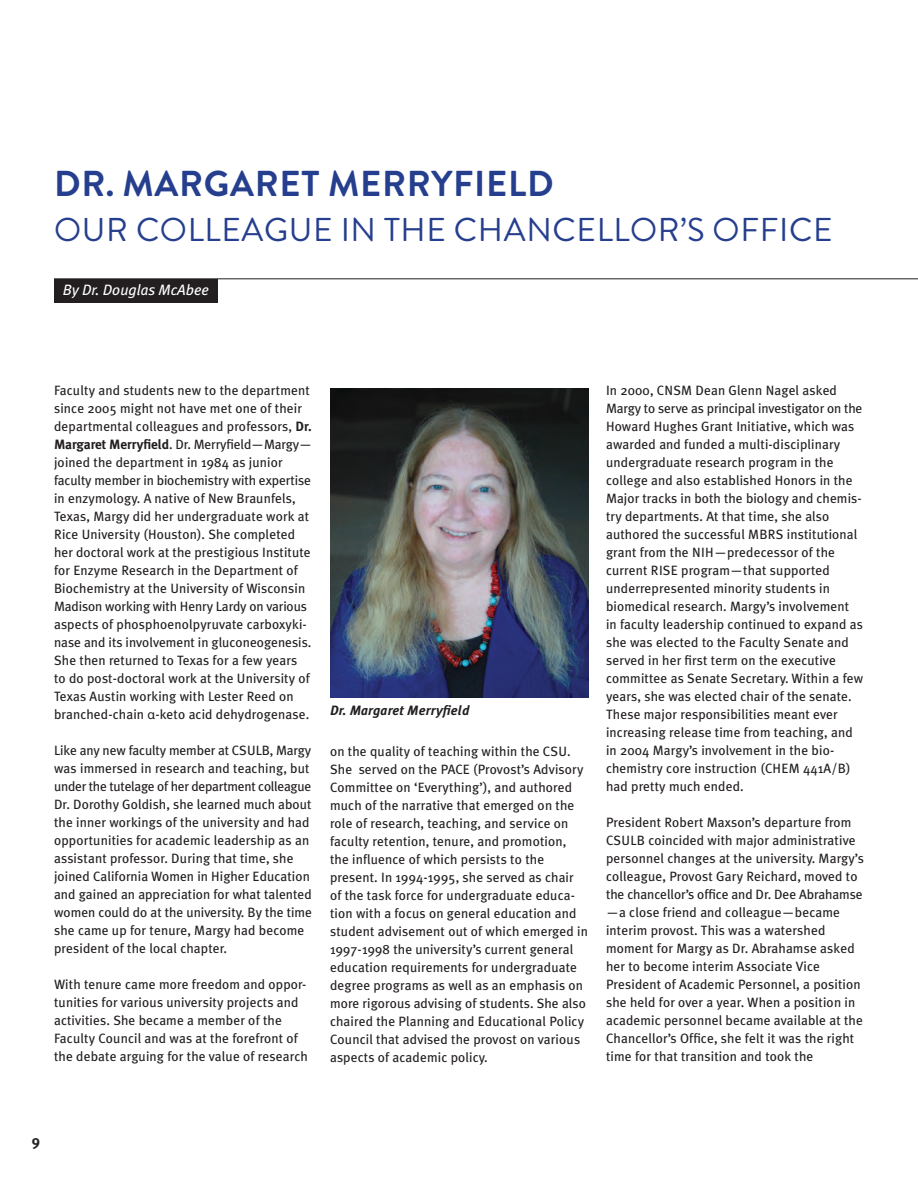
<style>
.page{position:relative;width:918px;height:1188px;background:#fff}
.page>*{position:absolute;margin:0;border:0;box-sizing:border-box;transform-origin:0 0}
.t1{font:700 36px "Brandon Grotesque";letter-spacing:.02em;color:#253f8e}
.t2{font:33px "Brandon Grotesque";letter-spacing:.02em;color:#253f8e}
.t3{font:italic 15px "Meta Plus";color:#fff}
.t4{font:700 15px "Meta Plus";color:#231f20}
.t5{font:13.5px/18px "Meta Plus";letter-spacing:.01em;color:#231f20}
.t6{font:italic 700 13.5px "Meta Plus";letter-spacing:.01em;color:#231f20}
.s1{font-weight:700}
</style>
<div class="page">
<img style="left:330px;top:389px;width:258px;height:308px">
<div style="left:54px;top:279px;width:164px;height:23px;background:#231f20"></div>
<hr style="left:54px;top:279px;width:864px;height:1px;background:#231f20">
<p class="t1" style="left:54px;top:158px;width:501px">DR. MARGARET MERRYFIELD</p>
<p class="t2" style="left:54px;top:207px;width:780px">OUR COLLEAGUE IN THE CHANCELLOR’S OFFICE</p>
<p class="t3" style="left:63px;top:281px;width:148px">By Dr. Douglas McAbee</p>
<p class="t5" style="left:54px;top:381px;width:260px">Faculty and students new to the department since 2005 might not have met one of their departmental colleagues and professors, <span class="s1">Dr.<br>Margaret Merryfield</span>. Dr. Merryfield—Margy— joined the department in 1984 as junior faculty member in biochemistry with expertise in enzymology. A native of New Braunfels, Texas, Margy did her undergraduate work at Rice University (Houston). She completed her doctoral work at the prestigious Institute for Enzyme Research in the Department of Biochemistry at the University of Wisconsin Madison working with Henry Lardy on various aspects of phosphoenolpyruvate carboxyki&shy;nase and its involvement in gluconeogenesis.<br>She then returned to Texas for a few years to do post-doctoral work at the University of Texas Austin working with Lester Reed on branched-chain -keto acid dehydrogenase.</p>
<p class="t5" style="left:54px;top:741px;width:259px">Like any new faculty member at CSULB, Margy was immersed in research and teaching, but under the tutelage of her department colleague Dr. Dorothy Goldish, she learned much about the inner workings of the university and had opportunities for academic leadership as an assistant professor. During that time, she joined California Women in Higher Education and gained an appreciation for what talented women could do at the university. By the time she came up for tenure, Margy had become president of the local chapter.</p>
<p class="t5" style="left:54px;top:975px;width:255px">With tenure came more freedom and oppor&shy;tunities for various university projects and activities. She became a member of the Faculty Council and was at the forefront of the debate arguing for the value of research</p>
<p class="t6" style="left:330px;top:703px;width:141px">Dr. Margaret Merryfield</p>
<p class="t5" style="left:330px;top:742px;width:259px">on the quality of teaching within the CSU.<br>She served on the PACE (Provost’s Advisory Committee on ‘Everything’), and authored much of the narrative that emerged on the role of research, teaching, and service on faculty retention, tenure, and promotion, the influence of which persists to the present. In 1994-1995, she served as chair of the task force for undergraduate educa&shy;tion with a focus on general education and student advisement out of which emerged in 1997-1998 the university’s current general education requirements for undergraduate degree programs as well as an emphasis on more rigorous advising of students. She also chaired the Planning and Educational Policy Council that advised the provost on various aspects of academic policy.</p>
<p class="t5" style="left:606px;top:381px;width:259px">In 2000, CNSM Dean Glenn Nagel asked Margy to serve as principal investigator on the Howard Hughes Grant Initiative, which was awarded and funded a multi-disciplinary undergraduate research program in the college and also established Honors in the Major tracks in both the biology and chemis&shy;try departments. At that time, she also authored the successful MBRS institutional grant from the NIH—predecessor of the current RISE program—that supported underrepresented minority students in biomedical research. Margy’s involvement in faculty leadership continued to expand as she was elected to the Faculty Senate and served in her first term on the executive committee as Senate Secretary. Within a few years, she was elected chair of the senate.<br>These major responsibilities meant ever increasing release time from teaching, and in 2004 Margy’s involvement in the bio&shy;chemistry core instruction (CHEM 441A/B) had pretty much ended.</p>
<p class="t5" style="left:606px;top:813px;width:259px">President Robert Maxson’s departure from CSULB coincided with major administrative personnel changes at the university. Margy’s colleague, Provost Gary Reichard, moved to the chancellor’s office and Dr. Dee Abrahamse —a close friend and colleague—became interim provost. This was a watershed moment for Margy as Dr. Abrahamse asked her to become interim Associate Vice President of Academic Personnel, a position she held for over a year. When a position in academic personnel became available at the Chancellor’s Office, she felt it was the right time for that transition and took the</p>
<p class="t4" style="left:32px;top:1132px;width:10px">9</p>
</div>
